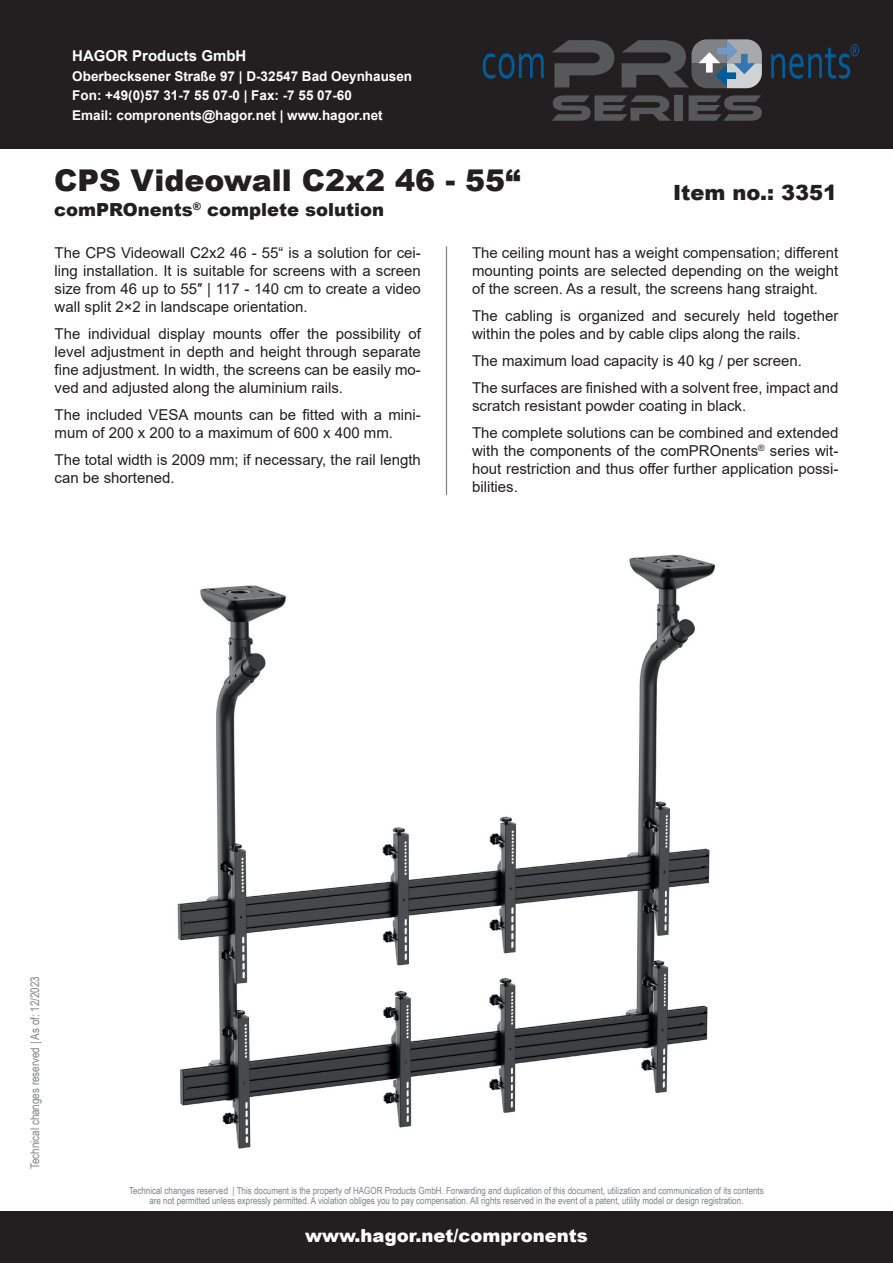
<style>
.page{position:relative;width:893px;height:1263px;background:#fff}
.page>*{position:absolute;margin:0;border:0;box-sizing:border-box;transform-origin:0 0}
.t1{font:900 30px "Arial";color:#231f20}
.t2{font:900 21px "Arial";color:#231f20}
.t3{font:900 18px "Arial";color:#231f20}
.t4{font:900 18px "Arial";color:#fff}
.t5{font:15px/18px "Arial";color:#231f20}
.t6{font:700 15px "Arial";color:#fff}
.t7{font:700 13.5px/19.5px "Arial";color:#fff}
.t8{font:12px "Arial Narrow";color:#808285}
.t9{font:9.75px/10.5px "Arial Narrow";color:#808285;text-align:center}
</style>
<div class="page">
<div style="left:0;top:0;width:893px;height:149px;background:#231f20"></div>
<svg style="left:483px;top:53px;width:61px;height:26px"></svg>
<svg style="left:552px;top:40px;width:62px;height:47px"></svg>
<svg style="left:771px;top:44px;width:88px;height:35px"></svg>
<svg style="left:552px;top:95px;width:119px;height:26px"></svg>
<div style="left:674px;top:95px;width:9px;height:26px;background:#57585a"></div>
<svg style="left:689px;top:95px;width:73px;height:26px"></svg>
<svg style="left:622px;top:39px;width:140px;height:49px"></svg>
<hr style="left:446px;top:247px;width:1px;height:248px;background:#808285">
<div style="left:0;top:1212px;width:893px;height:51px;background:#231f20"></div>
<img style="left:177px;top:554px;width:539px;height:595px">
<p class="t6" style="left:72px;top:45px;width:176px">HAGOR Products GmbH</p>
<p class="t7" style="left:72px;top:66px;width:341px">Oberbecksener Straße 97 | D-32547 Bad Oeynhausen<br>Fon: +49(0)57 31-7 55 07-0 | Fax: -7 55 07-60<br>Email: compronents@hagor.net | www.hagor.net</p>
<h1 class="t1" style="left:54px;top:158px;width:468px">CPS Videowall C2x2 46 - 55“</h1>
<p class="t3" style="left:54px;top:197px;width:332px">comPROnents<sup>®</sup> complete solution</p>
<h2 class="t2" style="left:673px;top:177px;width:166px">Item no.: 3351</h2>
<p class="t5" style="left:55px;top:243px;width:368px;text-align:justify">The CPS Videowall C2x2 46 - 55“ is a solution for cei&shy;ling installation. It is suitable for screens with a screen size from 46 up to 55″ | 117 - 140 cm to create a video wall split 2×2 in landscape orientation.</p>
<p class="t5" style="left:55px;top:324px;width:368px;text-align:justify">The individual display mounts offer the possibility of level adjustment in depth and height through separate fine adjustment. In width, the screens can be easily mo&shy;ved and adjusted along the aluminium rails.</p>
<p class="t5" style="left:55px;top:405px;width:368px">The included VESA mounts can be fitted with a mini&shy;mum of 200 x 200 to a maximum of 600 x 400 mm.</p>
<p class="t5" style="left:55px;top:450px;width:368px">The total width is 2009 mm; if necessary, the rail length can be shortened.</p>
<p class="t5" style="left:472px;top:243px;width:368px;text-align:justify">The ceiling mount has a weight compensation; different mounting points are selected depending on the weight of the screen. As a result, the screens hang straight.</p>
<p class="t5" style="left:472px;top:306px;width:368px">The cabling is organized and securely held together within the poles and by cable clips along the rails.</p>
<p class="t5" style="left:472px;top:347px;width:368px;line-height:27px">The maximum load capacity is 40 kg / per screen.<br>The surfaces are finished with a solvent free, impact and</p>
<p class="t5" style="left:472px;top:392px;width:368px;line-height:27px">scratch resistant powder coating in black.<br>The complete solutions can be combined and extended</p>
<p class="t5" style="left:472px;top:441px;width:368px;text-align:justify">with the components of the comPROnents<sup>®</sup> series wit&shy;hout restriction and thus offer further application possi&shy;bilities.</p>
<p class="t8" style="left:26px;top:1169px;width:194px;rotate:-90deg">Technical changes reserved | As of: 12/2023</p>
<p class="t9" style="left:129px;top:1184px;width:636px">Technical changes reserved | This document is the property of HAGOR Products GmbH. Forwarding and duplication of this document, utilization and communication of its contents are not permitted unless expressly permitted. A violation obliges you to pay compensation. All rights reserved in the event of a patent, utility model or design registration.</p>
<p class="t4" style="left:305px;top:1222px;width:284px">www.hagor.net/compronents</p>
</div>
